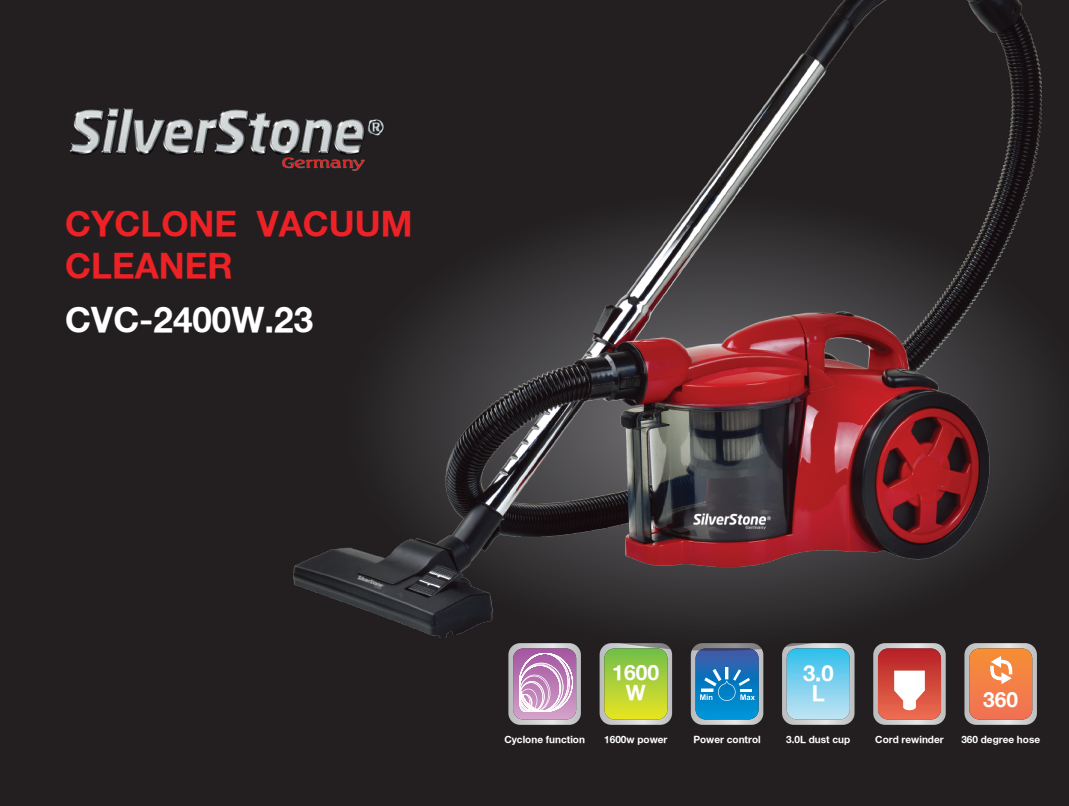
<style>
.page{position:relative;width:1069px;height:806px;background:#fff}
.page>*{position:absolute;margin:0;border:0;box-sizing:border-box;transform-origin:0 0}
.t1{font:700 35px/42px "Helvetica Neue";color:#ee2126}
.t2{font:700 35px "Helvetica Neue";color:#fff}
.t3{font:700 22px/20.9px "Helvetica Neue";color:#fff;text-align:center}
.t4{font:700 21px/20px "Helvetica Neue";color:#fff;text-align:center}
.t5{font:700 20.88px "Helvetica Neue";color:#fff}
.t6{font:700 10px "Helvetica Neue";color:#fff}
</style>
<div class="page">
<div style="left:0;top:0;width:1068px;height:806px;background:#231f20"></div>
<img style="left:69px;top:108px;width:225px;height:61px">
<svg style="left:508px;top:651px;width:72px;height:74px;background:#c6a0c2"></svg>
<svg style="left:599px;top:651px;width:73px;height:74px;background:#aeca50"></svg>
<svg style="left:690px;top:651px;width:73px;height:74px;background:#418cc0"></svg>
<svg style="left:782px;top:651px;width:72px;height:74px;background:#88cbe3"></svg>
<svg style="left:873px;top:651px;width:72px;height:74px;background:#d37e76"></svg>
<svg style="left:964px;top:651px;width:72px;height:74px;background:#e68f64"></svg>
<svg style="left:439px;top:385px;width:608px;height:266px"></svg>
<img style="left:294px;top:0;width:747px;height:637px">
<img style="left:692px;top:511px;width:79px;height:18px">
<img style="left:356px;top:575px;width:29px;height:15px">
<h1 class="t1" style="left:65px;top:201px;width:348px">CYCLONE VACUUM<br>CLEANER</h1>
<h1 class="t2" style="left:65px;top:297px;width:249px">CVC-2400W.23</h1>
<h3 class="t4" style="left:612px;top:662px;width:48px">1600<br>W</h3>
<h2 class="t3" style="left:802px;top:662px;width:32px">3.0<br>L</h2>
<h3 class="t5" style="left:982px;top:687px;width:36px">360</h3>
<p class="t6" style="left:504px;top:733px;width:82px">Cyclone function</p>
<p class="t6" style="left:604px;top:733px;width:65px">1600w power</p>
<p class="t6" style="left:693px;top:733px;width:69px">Power control</p>
<p class="t6" style="left:786px;top:733px;width:66px">3.0L dust cup</p>
<p class="t6" style="left:875px;top:733px;width:70px">Cord rewinder</p>
<p class="t6" style="left:961px;top:733px;width:80px">360 degree hose</p>
</div>
